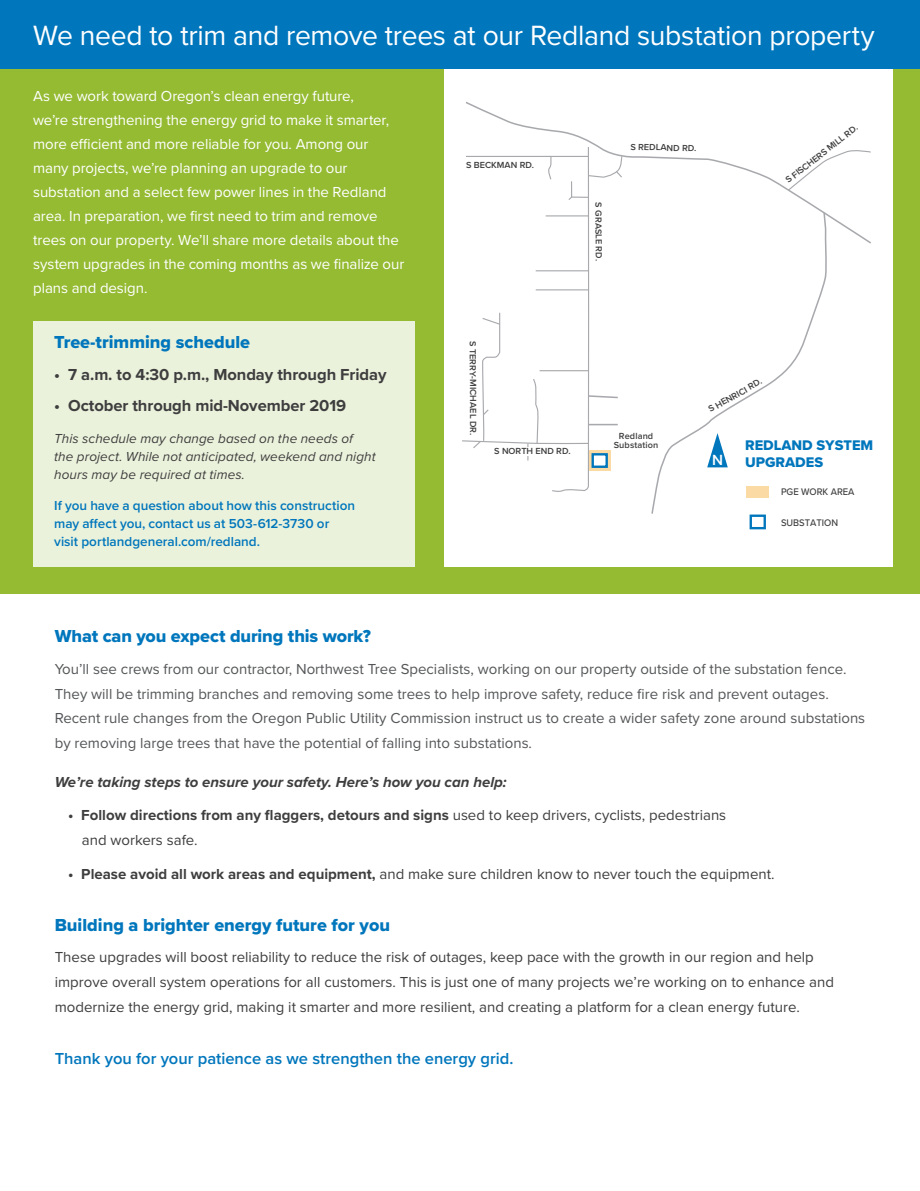
<style>
.page{position:relative;width:920px;height:1191px;background:#fff}
.page>*{position:absolute;margin:0;border:0;box-sizing:border-box;transform-origin:0 0}
.t1{font:28.8px "Proxima Nova";letter-spacing:-.01em;color:#fff}
.t2{font:18px "Proxima Nova Extrabld";color:#0076bc}
.t3{font:700 16.5px "Proxima Nova";letter-spacing:-.005em;color:#3e3e3f}
.t4{font:600 16.5px "Proxima Nova";color:#0076bc}
.t5{font:600 15.3px "Proxima Nova";color:#fff}
.t6{font:15px/24.8px "Proxima Nova";color:#3e3e3f}
.t7{font:15px/24.8px "Proxima Nova";color:#545557}
.t8{font:15px/24px "Proxima Nova";letter-spacing:-.005em;color:#fff}
.t9{font:italic 700 15px "Proxima Nova";color:#3e3e3f}
.t10{font:14.55px/17.4px "Proxima Nova Extrabld";color:#0076bc}
.t11{font:600 13.5px/18px "Proxima Nova";color:#0076bc}
.t12{font:italic 13.5px/18px "Proxima Nova";letter-spacing:.01em;color:#3e3e3f}
.t13{font:500 9.9px "Proxima Nova";color:#3e3e3f;scale:.95 1}
.t14{font:600 9.15px/9.1px "Proxima Nova";color:#3e3e3f;text-align:center}
.s1{font-weight:700}
</style>
<div class="page">
<div style="left:0;top:0;width:919px;height:594px;background:#95bb33"></div>
<div style="left:444px;top:63px;width:448px;height:504px;background:#fff"></div>
<svg style="left:651px;top:244px;width:176px;height:271px"></svg>
<svg style="left:466px;top:102px;width:405px;height:142px"></svg>
<svg style="left:787px;top:149px;width:84px;height:42px"></svg>
<svg style="left:462px;top:146px;width:161px;height:346px"></svg>
<svg style="left:707px;top:433px;width:20px;height:34px"></svg>
<div style="left:749px;top:514px;width:16px;height:15px;border:2px solid #0076bc"></div>
<div style="left:518px;top:447px;width:20px;height:9px;background:#fff"></div>
<div style="left:33px;top:321px;width:381px;height:246px;background:#ebf2db"></div>
<div style="left:0;top:0;width:919px;height:68px;background:#0076bc"></div>
<h1 class="t1" style="left:33px;top:14px;width:842px">We need to trim and remove trees at our Redland substation property</h1>
<p class="t8" style="left:33px;top:83px;width:372px">As we work toward Oregon’s clean energy future,<br>we’re strengthening the energy grid to make it smarter, more efficient and more reliable for you. Among our many projects, we’re planning an upgrade to our substation and a select few power lines in the Redland area. In preparation, we first need to trim and remove trees on our property. We’ll share more details about the system upgrades in the coming months as we finalize our plans and design.</p>
<p class="t2" style="left:54px;top:329px;width:197px">Tree-trimming schedule</p>
<p class="t3" style="left:54px;top:362px;width:334px">• 7 a.m. to 4:30 p.m., Monday through Friday</p>
<p class="t3" style="left:54px;top:393px;width:293px">• October through mid-November 2019</p>
<p class="t12" style="left:54px;top:429px;width:323px">This schedule may change based on the needs of the project. While not anticipated, weekend and night hours may be required at times.</p>
<p class="t11" style="left:54px;top:496px;width:302px">If you have a question about how this construction may affect you, contact us at 503-612-3730 or visit portlandgeneral.com/redland.</p>
<p class="t14" style="left:466px;top:160px;width:70px">S BECKMAN RD.</p>
<p class="t14" style="left:603px;top:202px;width:60px;rotate:89deg">S GRASLE RD.</p>
<p class="t14" style="left:630px;top:142px;width:68px;rotate:1deg">S REDLAND RD.</p>
<p class="t14" style="left:783px;top:177px;width:90px;rotate:-38deg">S FISCHERS MILL RD.</p>
<p class="t14" style="left:478px;top:341px;width:96px;rotate:90deg">S TERRY-MICHAEL DR.</p>
<p class="t14" style="left:494px;top:446px;width:78px">S NORTH END RD.</p>
<p class="t14" style="left:706px;top:405px;width:61px;rotate:-29deg">S HENRICI RD.</p>
<p class="t14" style="left:613px;top:431px;width:46px">Redland<br>Substation</p>
<p class="t10" style="left:745px;top:436px;width:130px">REDLAND SYSTEM<br>UPGRADES</p>
<p class="t13" style="left:781px;top:485px;width:79px">PGE WORK AREA</p>
<p class="t5" style="left:712px;top:448px;width:12px">N</p>
<p class="t13" style="left:781px;top:515px;width:62px">SUBSTATION</p>
<p class="t2" style="left:55px;top:623px;width:318px">What can you expect during this work?</p>
<p class="t7" style="left:55px;top:656px;width:812px">You’ll see crews from our contractor, Northwest Tree Specialists, working on our property outside of the substation fence.<br>They will be trimming branches and removing some trees to help improve safety, reduce fire risk and prevent outages.<br>Recent rule changes from the Oregon Public Utility Commission instruct us to create a wider safety zone around substations by removing large trees that have the potential of falling into substations.</p>
<p class="t9" style="left:55px;top:770px;width:453px">We’re taking steps to ensure your safety. Here’s how you can help:</p>
<p class="t6" style="left:82px;top:802px;width:645px;text-indent:-14px"><span class="s1">• Follow directions from any flaggers, detours and signs</span> used to keep drivers, cyclists, pedestrians and workers safe.</p>
<p class="t6" style="left:68px;top:860px;width:708px"><span class="s1">• Please avoid all work areas and equipment,</span> and make sure children know to never touch the equipment.</p>
<p class="t2" style="left:55px;top:911px;width:337px">Building a brighter energy future for you</p>
<p class="t6" style="left:55px;top:944px;width:780px">These upgrades will boost reliability to reduce the risk of outages, keep pace with the growth in our region and help improve overall system operations for all customers. This is just one of many projects we’re working on to enhance and modernize the energy grid, making it smarter and more resilient, and creating a platform for a clean energy future.</p>
<p class="t4" style="left:55px;top:1046px;width:460px">Thank you for your patience as we strengthen the energy grid.</p>
</div>
